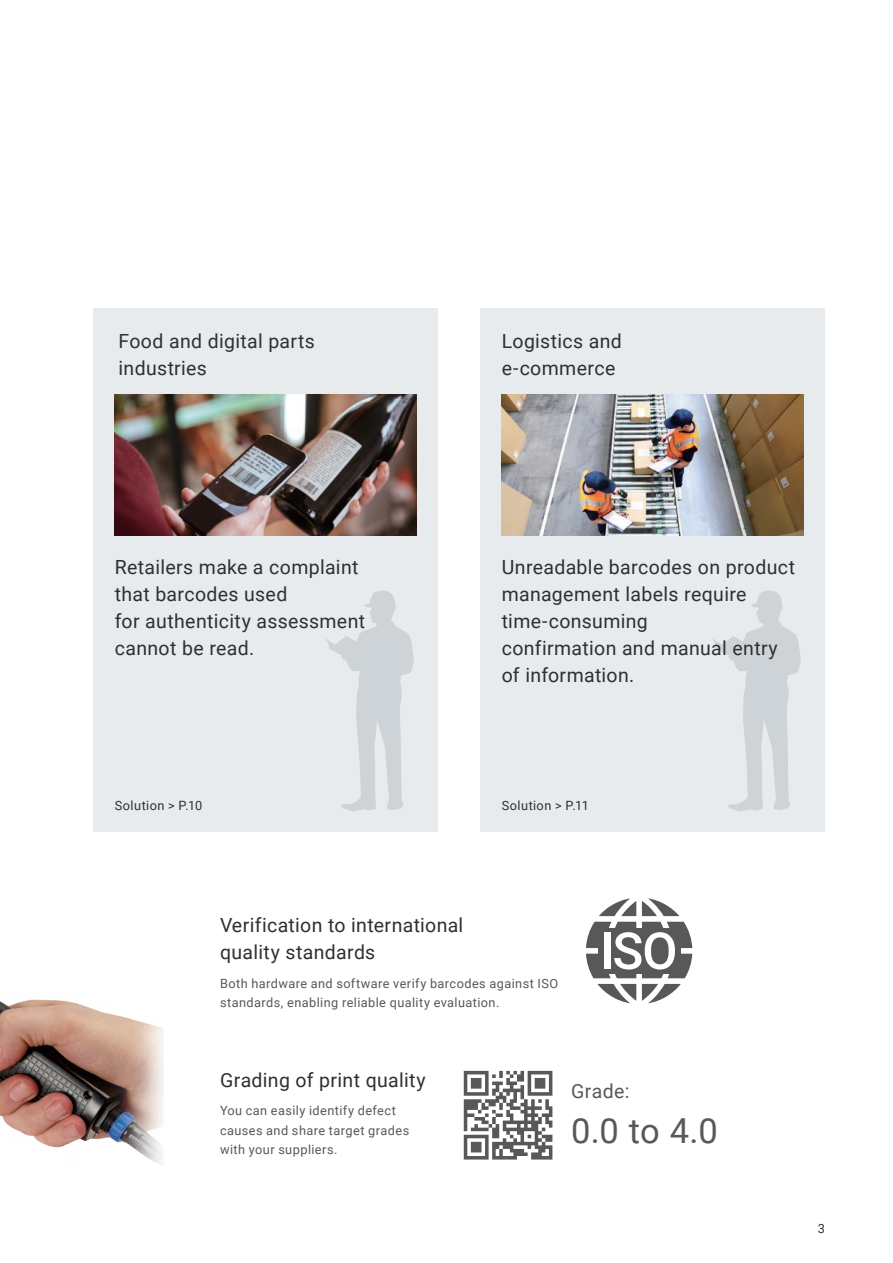
<style>
.page{position:relative;width:893px;height:1263px;background:#fff}
.page>*{position:absolute;margin:0;border:0;box-sizing:border-box;transform-origin:0 0}
.t1{font:34.5px "Roboto";color:#57585a}
.t2{font:19.5px/27px "Roboto";letter-spacing:.015em;color:#312f30}
.t3{font:19.5px "Roboto";letter-spacing:.02em;color:#57585a}
.t4{font:12.75px/19.5px "Roboto";letter-spacing:.035em;color:#57585a}
.t5{font:12.75px "Roboto";letter-spacing:.03em;color:#312f30}
</style>
<div class="page">
<div style="left:93px;top:309px;width:344px;height:523px;background:#e7ebed"></div>
<div style="left:480px;top:309px;width:344px;height:523px;background:#e7ebed"></div>
<img style="left:0;top:999px;width:164px;height:165px">
<img style="left:115px;top:394px;width:302px;height:142px">
<img style="left:502px;top:394px;width:302px;height:142px">
<svg style="left:642px;top:898px;width:37px;height:18px"></svg>
<svg style="left:599px;top:898px;width:37px;height:18px"></svg>
<svg style="left:642px;top:984px;width:39px;height:19px"></svg>
<svg style="left:597px;top:984px;width:39px;height:19px"></svg>
<svg style="left:586px;top:922px;width:106px;height:56px"></svg>
<svg style="left:326px;top:590px;width:88px;height:221px"></svg>
<svg style="left:713px;top:590px;width:88px;height:221px"></svg>
<svg style="left:464px;top:1071px;width:88px;height:88px"></svg>
<p class="t2" style="left:119px;top:327px;width:198px">Food and digital parts industries</p>
<p class="t2" style="left:502px;top:327px;width:122px">Logistics and e-commerce</p>
<p class="t2" style="left:115px;top:553px;width:252px">Retailers make a complaint that barcodes used<br>for authenticity assessment cannot be read.</p>
<p class="t2" style="left:502px;top:553px;width:295px">Unreadable barcodes on product management labels require time-consuming<br>confirmation and manual entry of information.</p>
<p class="t5" style="left:115px;top:796px;width:89px">Solution &gt; P.10</p>
<p class="t5" style="left:502px;top:796px;width:89px">Solution &gt; P.11</p>
<p class="t2" style="left:220px;top:911px;width:245px">Verification to international quality standards</p>
<p class="t4" style="left:220px;top:973px;width:340px">Both hardware and software verify barcodes against ISO standards, enabling reliable quality evaluation.</p>
<p class="t2" style="left:220px;top:1066px;width:207px">Grading of print quality</p>
<p class="t4" style="left:220px;top:1100px;width:191px">You can easily identify defect causes and share target grades with your suppliers.</p>
<p class="t3" style="left:571px;top:1077px;width:60px">Grade:</p>
<h1 class="t1" style="left:571px;top:1106px;width:148px">0.0 to 4.0</h1>
<p class="t5" style="left:818px;top:1219px;width:9px">3</p>
</div>
